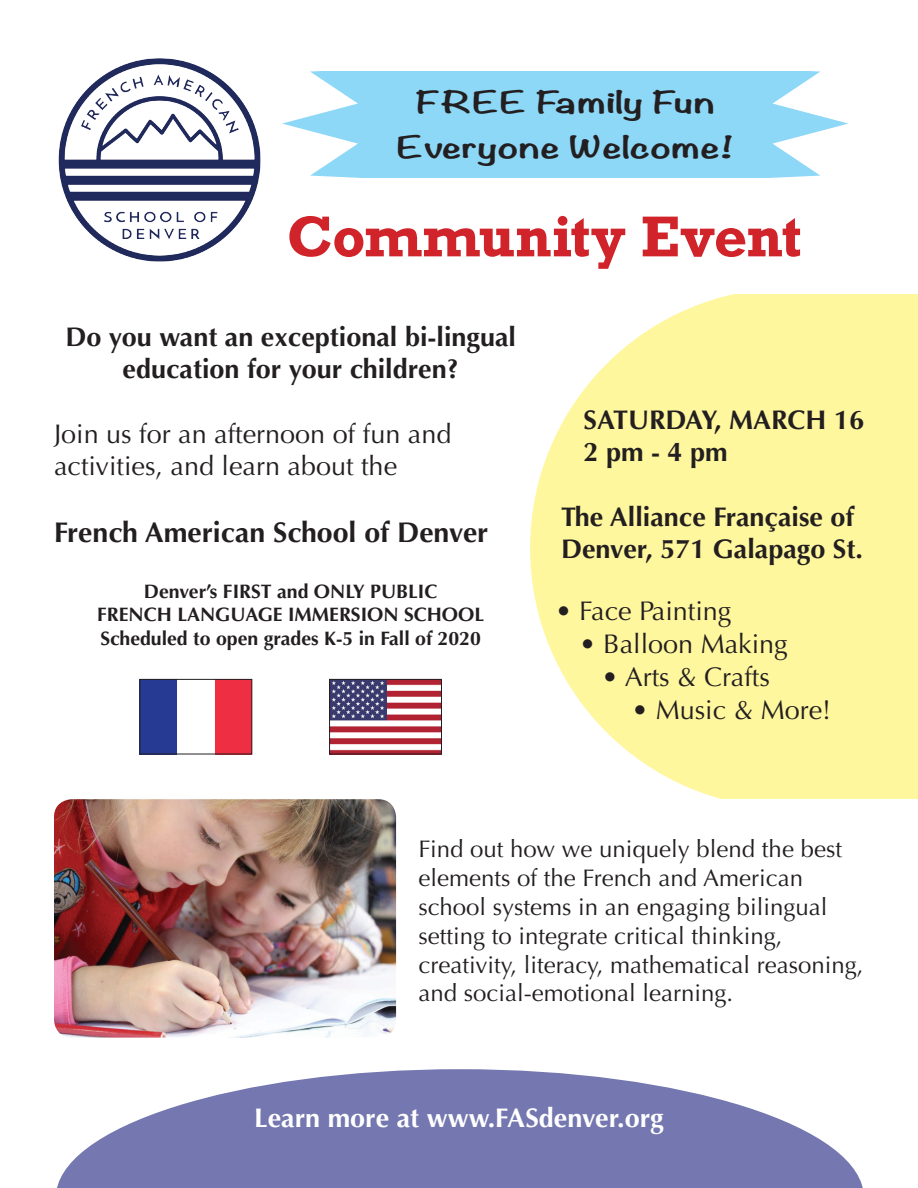
<style>
.page{position:relative;width:918px;height:1188px;background:#fff}
.page>*{position:absolute;margin:0;border:0;box-sizing:border-box;transform-origin:0 0}
.t1{font:700 54px "Rockwell";letter-spacing:-.005em;color:#d1232a}
.t2{font:700 28.5px "Optima";color:#231f20}
.t3{font:700 27px/32.4px "Optima";color:#231f20}
.t4{font:27px/32.4px "Optima";color:#231f20}
.t5{font:700 27px/45px "Noteworthy";color:#231f20;text-align:center;scale:1.5 1}
.t6{font:700 27px "Optima";color:#fff}
.t7{font:24px/28.8px "Optima";color:#231f20}
.t8{font:700 19.5px/23.4px "Optima";color:#231f20;text-align:center}
</style>
<div class="page">
<img style="left:54px;top:799px;width:342px;height:239px">
<svg style="left:530px;top:294px;width:388px;height:505px;background:#fff8ab"></svg>
<svg style="left:57px;top:1069px;width:806px;height:119px;fill:#7477b0"></svg>
<img style="left:142px;top:681px;width:108px;height:71px">
<div style="left:140px;top:679px;width:112px;height:75px;border:1px solid #231f20"></div>
<img style="left:331px;top:681px;width:109px;height:71px">
<div style="left:329px;top:679px;width:113px;height:75px;border:1px solid #231f20"></div>
<svg style="left:282px;top:71px;width:566px;height:107px;fill:#8dd7f7"></svg>
<img style="left:58px;top:58px;width:203px;height:204px">
<p class="t5" style="left:397px;top:79px;width:226px">FREE Family Fun<br>Everyone Welcome!</p>
<h1 class="t1" style="left:287px;top:202px;width:517px">Community Event</h1>
<p class="t3" style="left:65px;top:321px;width:452px;text-align:center">Do you want an exceptional bi-lingual education for your children?</p>
<p class="t4" style="left:54px;top:418px;width:399px">Join us for an afternoon of fun and activities, and learn about the</p>
<p class="t2" style="left:54px;top:516px;width:436px">French American School of Denver</p>
<p class="t8" style="left:97px;top:580px;width:388px">Denver’s FIRST and ONLY PUBLIC<br>FRENCH LANGUAGE IMMERSION SCHOOL<br>Scheduled to open grades K-5 in Fall of 2020</p>
<p class="t3" style="left:584px;top:404px;width:282px">SATURDAY, MARCH 16<br>2 pm - 4 pm</p>
<p class="t3" style="left:561px;top:501px;width:303px">The Alliance Française of<br>Denver, 571 Galapago St.</p>
<p class="t4" style="left:555px;top:595px;width:177px">• Face Painting</p>
<p class="t4" style="left:579px;top:628px;width:210px">• Balloon Making</p>
<p class="t4" style="left:602px;top:661px;width:170px">• Arts &amp; Crafts</p>
<p class="t4" style="left:632px;top:694px;width:201px">• Music &amp; More!</p>
<p class="t7" style="left:418px;top:835px;width:447px">Find out how we uniquely blend the best elements of the French and American school systems in an engaging bilingual setting to integrate critical thinking, creativity, literacy, mathematical reasoning, and social-emotional learning.</p>
<p class="t6" style="left:254px;top:1102px;width:411px">Learn more at www.FASdenver.org</p>
</div>
